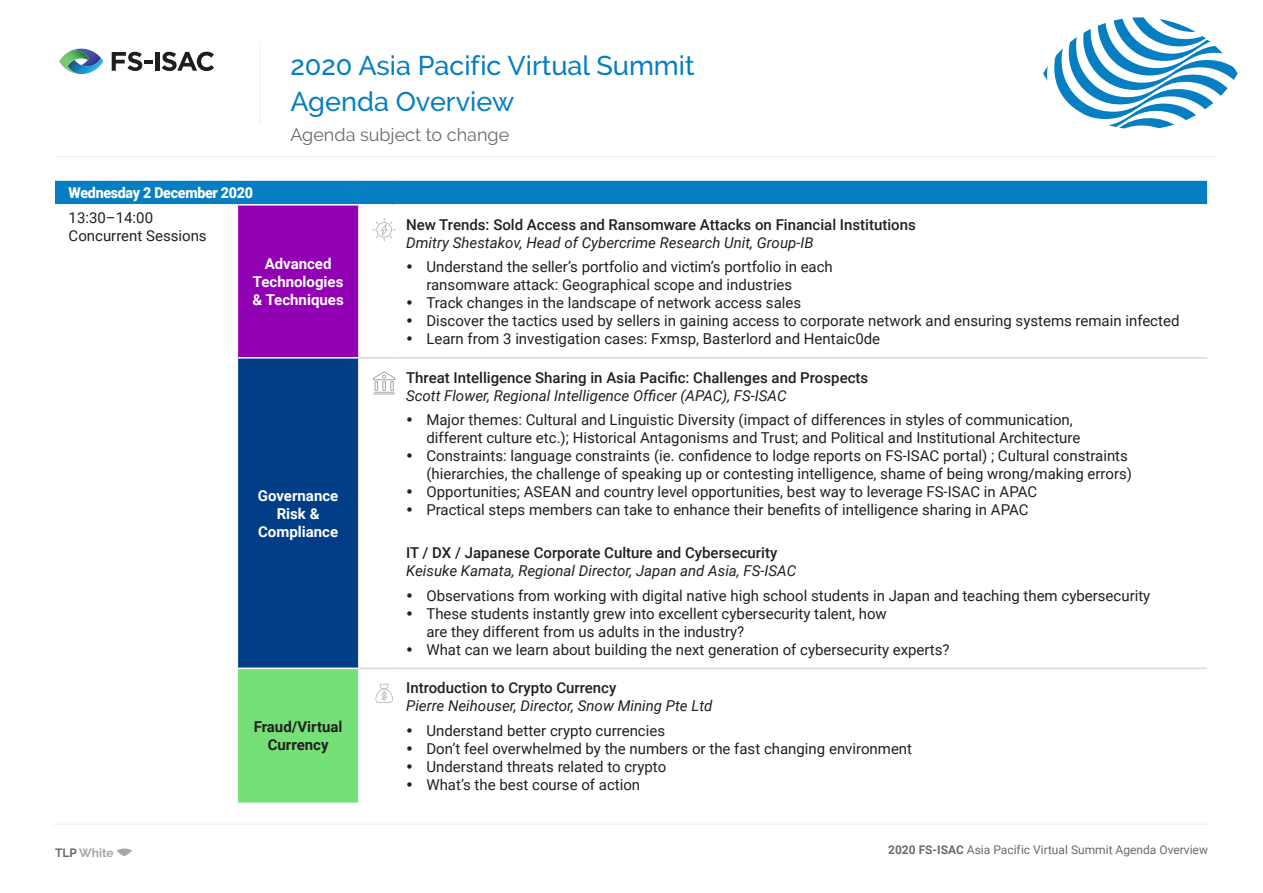
<style>
.page{position:relative;width:1263px;height:893px;background:#fff}
.page>*{position:absolute;margin:0;border:0;box-sizing:border-box;transform-origin:0 0}
.t1{font:500 27px/36px "Raleway";color:#057fc2}
.t2{font:18px "Raleway";color:#6b6b6b}
.Agenda_Time{font:15px/18px "Roboto";color:#231f20}
.Agenda_Session_Title{font:500 15px "Roboto";color:#231f20}
.Agenda_Speaker{font:italic 15px "Roboto";color:#231f20}
.Agenda_Session_Title-2{font:700 15px/18px "Roboto";color:#fff;text-align:center}
.Agenda__Header{font:900 15px "Roboto";letter-spacing:-.02em;color:#fff;scale:.95 1}
.Agenda_Session_Title-3{font:700 15px/18px "Roboto";color:#231f20;text-align:center}
.t3{font:12px "Roboto";color:#6b6b6b}
.t4{font:700 12px "Raleway";color:#a5a6aa}
.s1{color:#6b6b6b}
.s2{font-weight:700}
</style>
<div class="page">
<svg style="left:117px;top:848px;width:15px;height:8px"></svg>
<hr style="left:53px;top:824px;width:1157px;height:1px;background:#efeeed">
<svg style="left:1043px;top:17px;width:195px;height:112px"></svg>
<hr style="left:55px;top:156px;width:1162px;height:1px;background:#efeeed">
<hr style="left:259px;top:42px;width:1px;height:83px;background:#eff0f0">
<svg style="left:112px;top:52px;width:41px;height:19px"></svg>
<hr style="left:155px;top:52px;width:4px;height:19px;background:#211d1f">
<svg style="left:162px;top:52px;width:52px;height:19px"></svg>
<svg style="left:59px;top:49px;width:44px;height:25px"></svg>
<div style="left:55px;top:180px;width:1153px;height:25px;background:#057fc2"></div>
<div style="left:237px;top:205px;width:122px;height:153px;background:#9100b3"></div>
<div style="left:237px;top:358px;width:122px;height:310px;background:#023e87"></div>
<div style="left:237px;top:668px;width:122px;height:135px;background:#75e078"></div>
<svg style="left:1207px;top:181px;width:1px;height:23px"></svg>
<hr style="left:237px;top:206px;width:1px;height:151px;background:#fff">
<hr style="left:358px;top:206px;width:2px;height:151px;background:#fff">
<hr style="left:237px;top:669px;width:1px;height:134px;background:#fff">
<hr style="left:358px;top:669px;width:2px;height:134px;background:#fff">
<hr style="left:237px;top:668px;width:123px;height:1px;background:#fff">
<hr style="left:237px;top:359px;width:1px;height:309px;background:#fff">
<hr style="left:358px;top:359px;width:2px;height:309px;background:#fff">
<hr style="left:55px;top:179px;width:182px;height:2px;background:#fff">
<hr style="left:237px;top:179px;width:122px;height:2px;background:#fff">
<hr style="left:359px;top:179px;width:34px;height:2px;background:#fff">
<hr style="left:393px;top:179px;width:815px;height:2px;background:#fff">
<hr style="left:55px;top:204px;width:182px;height:2px;background:#fff">
<hr style="left:237px;top:204px;width:122px;height:2px;background:#fff">
<hr style="left:359px;top:204px;width:34px;height:2px;background:#fff">
<hr style="left:393px;top:204px;width:815px;height:2px;background:#fff">
<hr style="left:237px;top:357px;width:123px;height:2px;background:#fff">
<hr style="left:360px;top:668px;width:33px;height:1px;background:#d9d9d9">
<hr style="left:393px;top:668px;width:814px;height:1px;background:#d9d9d9">
<hr style="left:360px;top:357px;width:33px;height:2px;background:#d9d9d9">
<hr style="left:393px;top:357px;width:814px;height:2px;background:#d9d9d9">
<svg style="left:373px;top:218px;width:23px;height:23px"></svg>
<svg style="left:373px;top:371px;width:22px;height:23px"></svg>
<svg style="left:375px;top:684px;width:18px;height:19px"></svg>
<h1 class="t1" style="left:290px;top:48px;width:406px">2020 Asia Pacific Virtual Summit<br>Agenda Overview</h1>
<p class="t2" style="left:290px;top:124px;width:220px">Agenda subject to change</p>
<p class="Agenda__Header" style="left:69px;top:182px;width:196px">Wednesday 2 December 2020</p>
<p class="Agenda_Time" style="left:69px;top:208px;width:86px">13:30–14:00</p>
<p class="Agenda_Time" style="left:69px;top:226px;width:140px">Concurrent Sessions</p>
<p class="Agenda_Session_Title-2" style="left:253px;top:254px;width:93px">Advanced<br>Technologies &amp; Techniques</p>
<p class="Agenda_Session_Title-2" style="left:258px;top:486px;width:82px">Governance<br>Risk &amp;<br>Compliance</p>
<p class="Agenda_Session_Title-3" style="left:254px;top:718px;width:90px">Fraud/Virtual<br>Currency</p>
<p class="Agenda_Session_Title" style="left:406px;top:214px;width:511px">New Trends: Sold Access and Ransomware Attacks on Financial Institutions</p>
<p class="Agenda_Speaker" style="left:406px;top:232px;width:409px">Dmitry Shestakov, Head of Cybercrime Research Unit, Group-IB</p>
<p class="Agenda_Time" style="left:426px;top:257px;width:408px">Understand the seller’s portfolio and victim’s portfolio in each ransomware attack: Geographical scope and industries</p>
<p class="Agenda_Time" style="left:426px;top:293px;width:376px">Track changes in the landscape of network access sales</p>
<p class="Agenda_Time" style="left:426px;top:311px;width:755px">Discover the tactics used by sellers in gaining access to corporate network and ensuring systems remain infected</p>
<p class="Agenda_Time" style="left:426px;top:329px;width:455px">Learn from 3 investigation cases: Fxmsp, Basterlord and Hentaic0de</p>
<p class="Agenda_Session_Title" style="left:406px;top:367px;width:464px">Threat Intelligence Sharing in Asia Pacific: Challenges and Prospects</p>
<p class="Agenda_Speaker" style="left:406px;top:385px;width:382px">Scott Flower, Regional Intelligence Officer (APAC), FS-ISAC</p>
<p class="Agenda_Time" style="left:426px;top:410px;width:655px">Major themes: Cultural and Linguistic Diversity (impact of differences in styles of communication, different culture etc.); Historical Antagonisms and Trust; and Political and Institutional Architecture</p>
<p class="Agenda_Time" style="left:426px;top:446px;width:707px">Constraints: language constraints (ie. confidence to lodge reports on FS-ISAC portal) ; Cultural constraints (hierarchies, the challenge of speaking up or contesting intelligence, shame of being wrong/making errors)</p>
<p class="Agenda_Time" style="left:426px;top:482px;width:612px">Opportunities; ASEAN and country level opportunities, best way to leverage FS-ISAC in APAC</p>
<p class="Agenda_Time" style="left:426px;top:500px;width:604px">Practical steps members can take to enhance their benefits of intelligence sharing in APAC</p>
<p class="Agenda_Session_Title" style="left:406px;top:542px;width:373px">IT / DX / Japanese Corporate Culture and Cybersecurity</p>
<p class="Agenda_Speaker" style="left:406px;top:560px;width:392px">Keisuke Kamata, Regional Director, Japan and Asia, FS-ISAC</p>
<p class="Agenda_Time" style="left:426px;top:586px;width:725px">Observations from working with digital native high school students in Japan and teaching them cybersecurity</p>
<p class="Agenda_Time" style="left:426px;top:604px;width:462px">These students instantly grew into excellent cybersecurity talent, how are they different from us adults in the industry?</p>
<p class="Agenda_Time" style="left:426px;top:640px;width:525px">What can we learn about building the next generation of cybersecurity experts?</p>
<p class="Agenda_Session_Title" style="left:406px;top:677px;width:212px">Introduction to Crypto Currency</p>
<p class="Agenda_Speaker" style="left:406px;top:695px;width:308px">Pierre Neihouser, Director, Snow Mining Pte Ltd</p>
<p class="Agenda_Time" style="left:426px;top:721px;width:240px">Understand better crypto currencies</p>
<p class="Agenda_Time" style="left:426px;top:739px;width:487px">Don’t feel overwhelmed by the numbers or the fast changing environment</p>
<p class="Agenda_Time" style="left:426px;top:757px;width:241px">Understand threats related to crypto</p>
<p class="Agenda_Time" style="left:426px;top:775px;width:215px">What’s the best course of action</p>
<p class="t4" style="left:55px;top:846px;width:60px"><span class="s1">TLP</span> White</p>
<p class="t3" style="left:888px;top:841px;width:321px"><span class="s2">2020 FS-ISAC</span> Asia Pacific Virtual Summit Agenda Overview</p>
</div>
